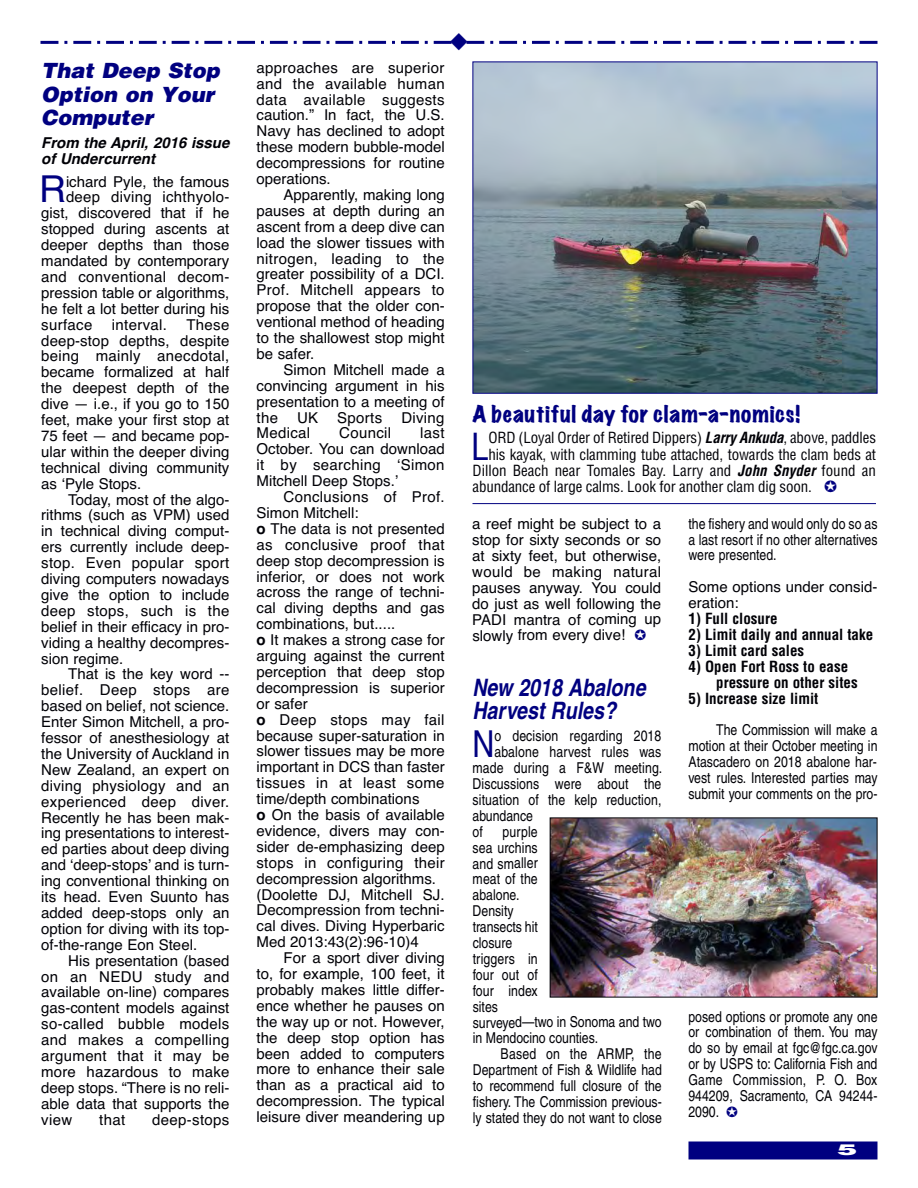
<style>
.page{position:relative;width:918px;height:1188px;background:#fff}
.page>*{position:absolute;margin:0;border:0;box-sizing:border-box;transform-origin:0 0}
.t1{font:37.2px "Helvetica";color:#000080}
.t2{font:condensed 37.2px "Helvetica";color:#000080}
.t3{font:condensed 36.45px "Helvetica";color:#000080}
.t4{font:italic 700 condensed 24px/23.4px "Helvetica";color:#000080}
.t5{font:italic 900 21px/23.4px "Helvetica";color:#000080}
.t6{font:expanded 21px "Marker Felt";letter-spacing:.04em;color:#000080}
.t7{font:15px/15.9px "Helvetica";color:#000006;text-align:justify}
.t8{font:condensed 15px/15.9px "Helvetica";color:#000006;text-align:justify}
.t9{font:condensed 15px "Helvetica";letter-spacing:-.01em;color:#000006}
.t10{font:700 condensed 15px/15.9px "Helvetica";color:#000006}
.t11{font:15px "Helvetica";letter-spacing:.02em;color:#000006}
.t12{font:italic 700 15px/15.9px "Helvetica";color:#000006}
.t13{font:900 15px "Helvetica";color:#fff;scale:2 1}
.s1{font-weight:700}
.s2{font-weight:700;font-style:italic}
</style>
<div class="page">
<div style="left:688px;top:1142px;width:190px;height:18px;background:#000080"></div>
<hr style="left:40px;top:41px;width:18px;height:3px;background:#000080">
<hr style="left:860px;top:41px;width:17px;height:3px;background:#000080">
<img style="left:474px;top:64px;width:402px;height:328px">
<div style="left:472px;top:62px;width:406px;height:332px;border:1px solid #000080"></div>
<img style="left:552px;top:820px;width:324px;height:176px">
<div style="left:550px;top:818px;width:328px;height:180px;border:1px solid #000006"></div>
<hr style="left:472px;top:503px;width:404px;height:1px;background:#000080">
<svg style="left:58px;top:40px;width:802px;height:4px"></svg>
<h3 class="t5" style="left:41px;top:58px;width:180px">That Deep Stop<br>Option on Your<br>Computer</h3>
<p class="t12" style="left:41px;top:135px;width:190px">From the April, 2016 issue of Undercurrent</p>
<h1 class="t1" style="left:39px;top:168px;width:28px">R</h1>
<p class="t7" style="left:66px;top:173px;width:165px">ichard Pyle, the famous</p>
<p class="t11" style="left:66px;top:189px;width:165px">deep diving ichthyolo-</p>
<p class="t7" style="left:41px;top:205px;width:190px">gist, discovered that if he</p>
<p class="t7" style="left:41px;top:221px;width:190px">stopped during ascents at</p>
<p class="t7" style="left:41px;top:237px;width:190px">deeper depths than those</p>
<p class="t7" style="left:41px;top:253px;width:190px">mandated by contemporary</p>
<p class="t11" style="left:41px;top:268px;width:190px">and conventional decom-</p>
<p class="t7" style="left:41px;top:285px;width:190px">pression table or algorithms,</p>
<p class="t7" style="left:41px;top:301px;width:190px">he felt a lot better during his</p>
<p class="t11" style="left:41px;top:316px;width:53px">surface</p>
<p class="t11" style="left:112px;top:316px;width:57px">interval.</p>
<p class="t7" style="left:41px;top:317px;width:190px;text-indent:145px">These deep-stop depths, despite being mainly anecdotal, became formalized at half the deepest depth of the dive — i.e., if you go to 150 feet, make your first stop at 75 feet — and became pop&shy;ular within the deeper diving technical diving community as ‘Pyle Stops.</p>
<p class="t7" style="left:41px;top:491px;width:190px;text-indent:27px">Today, most of the algo&shy;rithms (such as VPM) used in technical diving comput&shy;ers currently include deep&shy;stop. Even popular sport diving computers nowadays give the option to include deep stops, such is the belief in their efficacy in pro&shy;viding a healthy decompres&shy;sion regime.</p>
<p class="t7" style="left:41px;top:666px;width:190px;text-indent:27px">That is the key word -- belief. Deep stops are based on belief, not science.<br>Enter Simon Mitchell, a pro&shy;fessor of anesthesiology at the University of Auckland in New Zealand, an expert on diving physiology and an experienced deep diver.<br>Recently he has been mak&shy;ing presentations to interest&shy;ed parties about deep diving and ‘deep-stops’ and is turn&shy;ing conventional thinking on its head. Even Suunto has added deep-stops only an option for diving with its top&shy;of-the-range Eon Steel.</p>
<p class="t7" style="left:41px;top:953px;width:190px;text-indent:27px">His presentation (based on an NEDU study and available on-line) compares gas-content models against so-called bubble models and makes a compelling argument that it may be more hazardous to make deep stops. “There is no reli&shy;able data that supports the view</p>
<p class="t7" style="left:99px;top:1112px;width:28px">that</p>
<p class="t11" style="left:152px;top:1111px;width:79px">deep-stops</p>
<p class="t7" style="left:257px;top:60px;width:190px">approaches are superior and the available human data available suggests caution.” In fact, the U.S.<br>Navy has declined to adopt these modern bubble-model decompressions for routine operations.</p>
<p class="t7" style="left:257px;top:187px;width:190px;text-indent:27px">Apparently, making long pauses at depth during an ascent from a deep dive can load the slower tissues with nitrogen, leading to the greater possibility of a DCI.<br>Prof. Mitchell appears to propose that the older con&shy;ventional method of heading to the shallowest stop might be safer.</p>
<p class="t7" style="left:257px;top:362px;width:190px;text-indent:27px">Simon Mitchell made a convincing argument in his presentation to a meeting of the</p>
<p class="t7" style="left:297px;top:409px;width:23px">UK</p>
<p class="t7" style="left:337px;top:409px;width:46px">Sports</p>
<p class="t7" style="left:401px;top:409px;width:45px">Diving</p>
<p class="t11" style="left:257px;top:424px;width:55px">Medical</p>
<p class="t11" style="left:339px;top:424px;width:53px">Council</p>
<p class="t7" style="left:257px;top:425px;width:190px;text-indent:164px">last October. You can download it by searching ‘Simon Mitchell Deep Stops.’</p>
<p class="t7" style="left:257px;top:489px;width:190px;text-align:left;text-indent:27px">Conclusions of Prof.<br>Simon Mitchell:<br><span class="s1">o</span> The data is not presented as conclusive proof that deep stop decompression is inferior, or does not work across the range of techni&shy;cal diving depths and gas combinations, but.....<br><span class="s1">o</span> It makes a strong case for arguing against the current perception that deep stop decompression is superior or safer<br><span class="s1">o</span> Deep stops may fail because super-saturation in slower tissues may be more important in DCS than faster tissues in at least some time/depth combinations<br><span class="s1">o</span> On the basis of available evidence, divers may con&shy;sider de-emphasizing deep stops in configuring their decompression algorithms. (Doolette DJ, Mitchell SJ.<br>Decompression from techni&shy;cal dives. Diving Hyperbaric<br>Med 2013:43(2):96-10)4</p>
<p class="t7" style="left:256px;top:950px;width:190px;text-indent:27px">For a sport diver diving to, for example, 100 feet, it probably makes little differ&shy;ence whether he pauses on the way up or not. However, the deep stop option has been added to computers more to enhance their sale than as a practical aid to decompression. The typical leisure diver meandering up</p>
<h3 class="t6" style="left:472px;top:398px;width:329px">A beautiful day for clam-a-nomics!</h3>
<h2 class="t3" style="left:471px;top:432px;width:20px">L</h2>
<p class="t9" style="left:488px;top:432px;width:389px">ORD (Loyal Order of Retired Dippers) <span class="s2">Larry Ankuda</span>, above, paddles</p>
<p class="t9" style="left:488px;top:448px;width:389px">his kayak, with clamming tube attached, towards the clam beds at</p>
<p class="t9" style="left:473px;top:464px;width:405px">Dillon Beach near Tomales Bay. Larry and <span class="s2">John Snyder</span> found an</p>
<p class="t9" style="left:473px;top:480px;width:341px">abundance of large calms. Look for another clam dig soon.</p>
<p class="t7" style="left:472px;top:516px;width:191px">a reef might be subject to a stop for sixty seconds or so at sixty feet, but otherwise, would be making natural pauses anyway. You could do just as well following the PADI mantra of coming up slowly from every dive!</p>
<h3 class="t4" style="left:472px;top:678px;width:175px">New 2018 Abalone<br>Harvest Rules?</h3>
<h1 class="t2" style="left:472px;top:731px;width:24px">N</h1>
<p class="t8" style="left:494px;top:729px;width:169px">o decision regarding 2018</p>
<p class="t8" style="left:494px;top:745px;width:169px">abalone harvest rules was</p>
<p class="t8" style="left:473px;top:761px;width:191px">made during a F&amp;W meeting.</p>
<p class="t8" style="left:473px;top:777px;width:190px">Discussions were about the</p>
<p class="t8" style="left:473px;top:793px;width:190px">situation of the kelp reduction,</p>
<p class="t8" style="left:473px;top:809px;width:62px">abundance</p>
<p class="t8" style="left:473px;top:825px;width:12px">of</p>
<p class="t8" style="left:473px;top:825px;width:191px;text-align:left;text-indent:30px">purple<br>sea urchins<br>and smaller<br>meat of the<br>abalone.<br>Density<br>transects hit<br>closure<br>triggers in<br>four out of<br>four index<br>sites<br>surveyed—two in Sonoma and two in Mendocino counties.</p>
<p class="t8" style="left:473px;top:1047px;width:191px;text-indent:28px">Based on the ARMP, the Department of Fish &amp; Wildlife had to recommend full closure of the fishery. The Commission previous&shy;ly stated they do not want to close</p>
<p class="t8" style="left:689px;top:517px;width:191px">the fishery and would only do so as a last resort if no other alternatives were presented.</p>
<p class="t7" style="left:689px;top:579px;width:190px">Some options under consid&shy;eration:</p>
<p class="t10" style="left:689px;top:612px;width:91px">1) Full closure</p>
<p class="t10" style="left:689px;top:628px;width:186px">2) Limit daily and annual take</p>
<p class="t10" style="left:689px;top:644px;width:117px">3) Limit card sales</p>
<p class="t10" style="left:716px;top:660px;width:143px;text-indent:-28px">4) Open Fort Ross to ease pressure on other sites</p>
<p class="t10" style="left:689px;top:691px;width:131px">5) Increase size limit</p>
<p class="t8" style="left:689px;top:724px;width:191px;text-indent:28px">The Commission will make a motion at their October meeting in Atascadero on 2018 abalone har&shy;vest rules. Interested parties may submit your comments on the pro-</p>
<p class="t8" style="left:689px;top:1010px;width:191px">posed options or promote any one or combination of them. You may do so by email at fgc@fgc.ca.gov or by USPS to: California Fish and Game Commission, P. O. Box 944209, Sacramento, CA 94244- 2090.</p>
<p class="t13" style="left:837px;top:1140px;width:12px">5</p>
</div>
